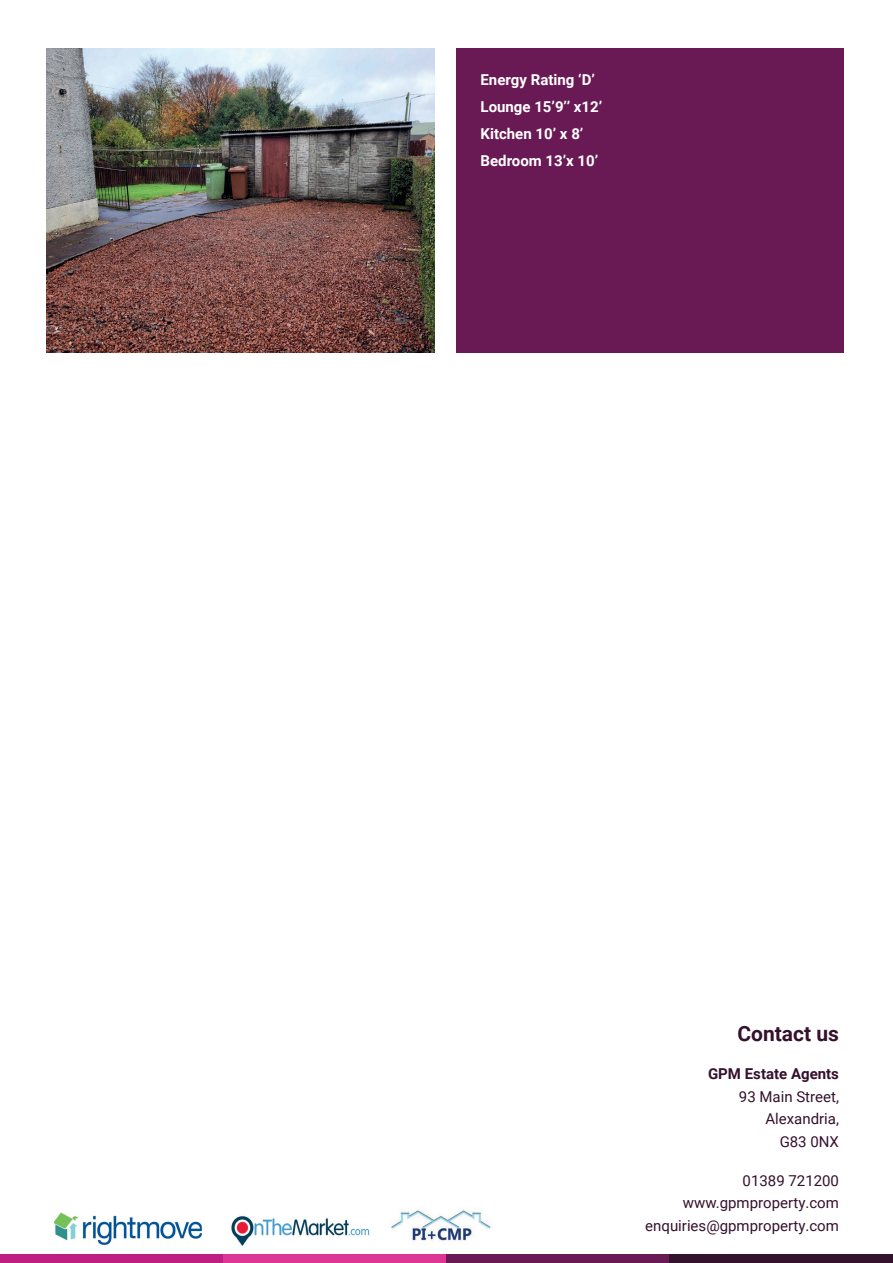
<style>
.page{position:relative;width:893px;height:1263px;background:#fff}
.page>*{position:absolute;margin:0;border:0;box-sizing:border-box;transform-origin:0 0}
.t1{font:700 21px "Roboto";color:#34112d}
.t2{font:15px/22.5px "Roboto";color:#34112d;text-align:right}
.t3{font:700 15px/27px "Roboto";color:#fff}
.t4{font:700 15px "Roboto";color:#34112d}
</style>
<div class="page">
<div style="left:0;top:1254px;width:223px;height:9px;background:#be2081"></div>
<div style="left:223px;top:1254px;width:224px;height:9px;background:#de3695"></div>
<div style="left:447px;top:1254px;width:223px;height:9px;background:#691953"></div>
<div style="left:670px;top:1254px;width:223px;height:9px;background:#34112d"></div>
<img style="left:54px;top:1212px;width:148px;height:33px">
<img style="left:231px;top:1216px;width:139px;height:30px">
<img style="left:391px;top:1209px;width:101px;height:32px">
<div style="left:456px;top:49px;width:388px;height:304px;background:#691953"></div>
<img style="left:47px;top:49px;width:388px;height:304px">
<p class="t3" style="left:480px;top:66px;width:123px">Energy Rating ‘D’<br>Lounge 15’9’’ x12’<br>Kitchen 10’ x 8’<br>Bedroom 13’x 10’</p>
<h1 class="t1" style="left:737px;top:1019px;width:103px">Contact us</h1>
<p class="t4" style="left:708px;top:1063px;width:132px">GPM Estate Agents</p>
<p class="t2" style="left:739px;top:1084px;width:102px">93 Main Street,<br>Alexandria,<br>G83 0NX</p>
<p class="t2" style="left:645px;top:1168px;width:195px">01389 721200 www.gpmproperty.com enquiries@gpmproperty.com</p>
</div>
